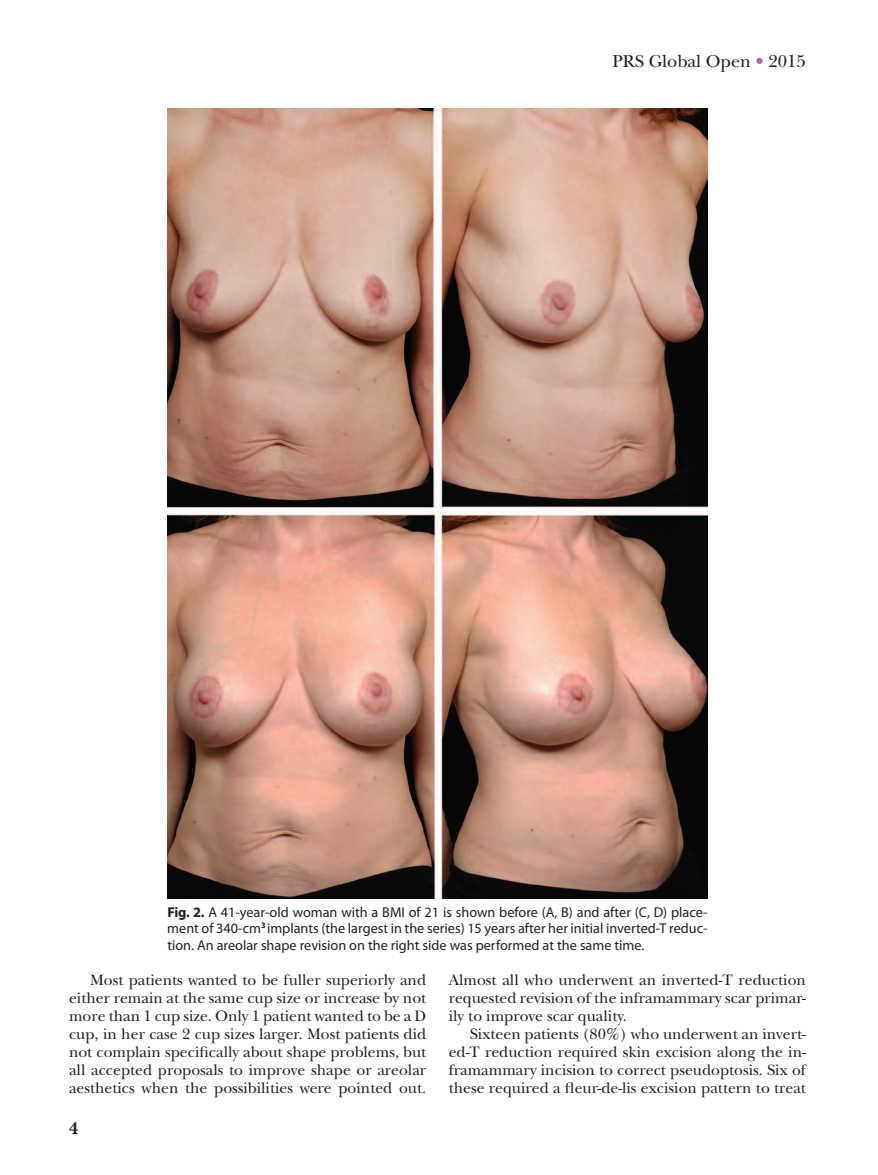
<style>
.page{position:relative;width:878px;height:1175px;background:#fff}
.page>*{position:absolute;margin:0;border:0;box-sizing:border-box;transform-origin:0 0}
.t1{font:18px "New Baskerville";color:#231f20}
.t2{font:700 18px "New Baskerville";color:#231f20}
.t3{font:15.75px/18px "New Baskerville";color:#231f20;text-align:justify}
.t4{font:14.25px/16.5px "Myriad Pro";color:#231f20;text-align:justify}
.s1{color:#a966aa}
.s2{font-weight:700}
</style>
<div class="page">
<img style="left:167px;top:108px;width:540px;height:790px">
<p class="t1" style="left:612px;top:51px;width:195px">PRS Global Open <span class="s1">•</span> 2015</p>
<p class="t4" style="left:167px;top:903px;width:542px"><span class="s2">Fig. 2.</span> A 41-year-old woman with a BMI of 21 is shown before (A, B) and after (C, D) place&shy;ment of 340-cm<sup>3</sup> implants (the largest in the series) 15 years after her initial inverted-T reduc&shy;tion. An areolar shape revision on the right side was performed at the same time.</p>
<p class="t3" style="left:69px;top:971px;width:359px;text-indent:21px">Most patients wanted to be fuller superiorly and either remain at the same cup size or increase by not more than 1 cup size. Only 1 patient wanted to be a D cup, in her case 2 cup sizes larger. Most patients did not complain specifically about shape problems, but all accepted proposals to improve shape or areolar aesthetics when the possibilities were pointed out.</p>
<p class="t3" style="left:449px;top:971px;width:359px">Almost all who underwent an inverted-T reduction requested revision of the inframammary scar primar&shy;ily to improve scar quality.</p>
<p class="t3" style="left:449px;top:1025px;width:359px;text-indent:21px">Sixteen patients (80%) who underwent an invert&shy;ed-T reduction required skin excision along the in&shy;framammary incision to correct pseudoptosis. Six of these required a fleur-de-lis excision pattern to treat</p>
<p class="t2" style="left:69px;top:1118px;width:11px">4</p>
</div>
